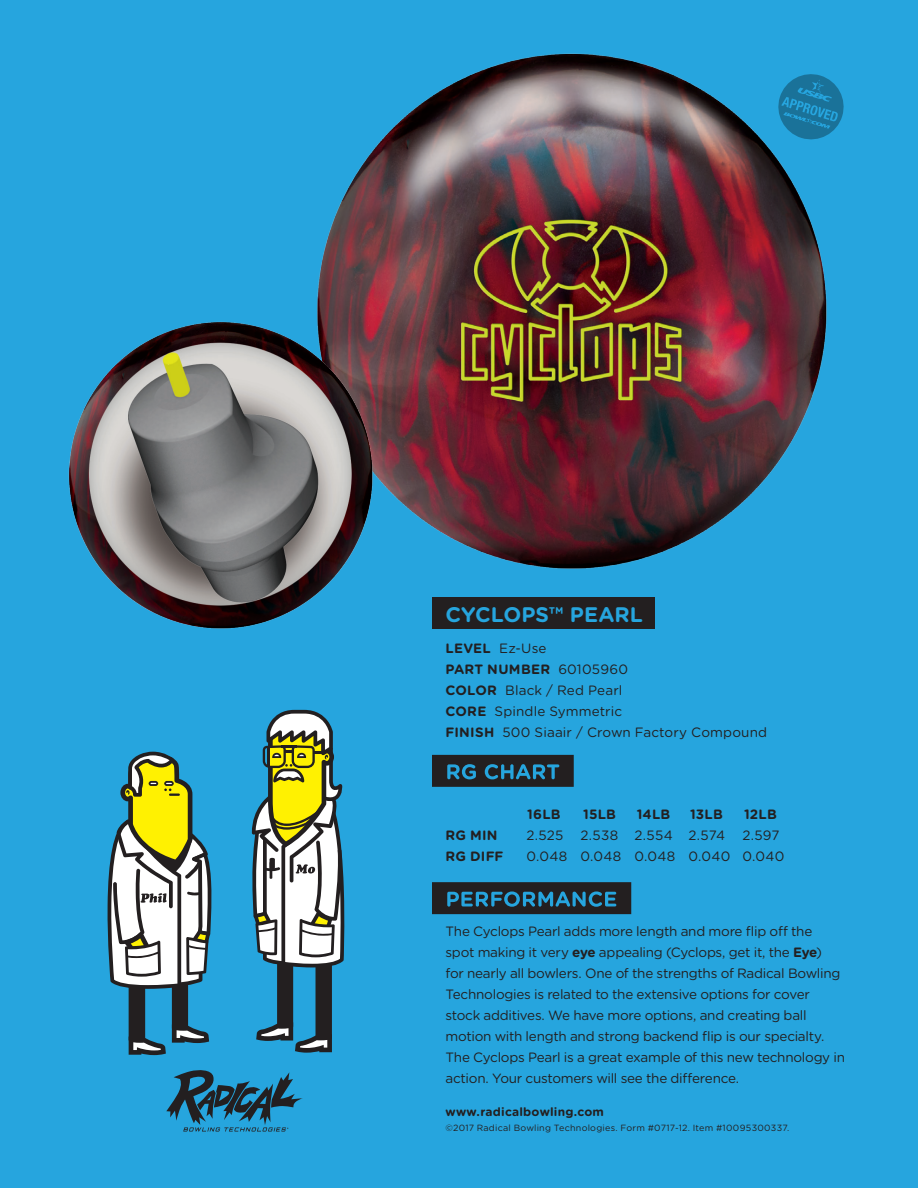
<style>
.page{position:relative;width:918px;height:1188px;background:#26a5de}
.page>*{position:absolute;margin:0;border:0;box-sizing:border-box;transform-origin:0 0}
.Ball_Poster_Specific{font:700 21.15px "Gotham Rounded";letter-spacing:.005em;color:#26a5de}
.Ball_Poster_Specific-2{font:13.5px/21px "Gotham Rounded";letter-spacing:-.02em;color:#231f20}
.Ball_Poster_Specific-3{font:13.5px "Gotham Rounded";letter-spacing:.01em;color:#231f20}
.Ball_Poster_Specific-4{font:700 13.5px "Gotham Rounded";letter-spacing:.015em;color:#231f20}
.Ball_Poster_Specific-5{font:13.5px "Gotham Rounded";letter-spacing:.02em;color:#231f20}
.t1{font:700 12px "Gotham Rounded";letter-spacing:.02em;color:#231f20}
.t2{font:9px "Gotham Rounded";letter-spacing:.025em;color:#231f20}
.s1{font-weight:700}
.s2{font-weight:400}
</style>
<div class="page">
<img style="left:317px;top:53px;width:510px;height:516px">
<div style="left:432px;top:597px;width:223px;height:32px;background:#231f20"></div>
<svg style="left:432px;top:755px;width:142px;height:32px;background:#233540"></svg>
<svg style="left:432px;top:882px;width:199px;height:32px;background:#233945"></svg>
<img style="left:68px;top:312px;width:325px;height:317px">
<svg style="left:777px;top:73px;width:67px;height:68px"></svg>
<svg style="left:107px;top:751px;width:105px;height:304px"></svg>
<svg style="left:252px;top:710px;width:93px;height:343px"></svg>
<svg style="left:166px;top:1070px;width:137px;height:62px"></svg>
<p class="Ball_Poster_Specific" style="left:446px;top:599px;width:199px">CYCLOPS™ PEARL</p>
<p class="Ball_Poster_Specific-2" style="left:446px;top:637px;width:102px"><span class="s1">LEVEL</span> Ez-Use</p>
<p class="Ball_Poster_Specific-4" style="left:446px;top:659px;width:184px">PART NUMBER <span class="s2">60105960</span></p>
<p class="Ball_Poster_Specific-3" style="left:446px;top:681px;width:179px"><span class="s1">COLOR</span> Black / Red Pearl</p>
<p class="Ball_Poster_Specific-3" style="left:446px;top:702px;width:178px"><span class="s1">CORE</span> Spindle Symmetric</p>
<p class="Ball_Poster_Specific-3" style="left:446px;top:723px;width:323px"><span class="s1">FINISH</span> 500 Siaair / Crown Factory Compound</p>
<p class="Ball_Poster_Specific-4" style="left:527px;top:804px;width:35px">16LB</p>
<p class="Ball_Poster_Specific-4" style="left:583px;top:804px;width:34px">15LB</p>
<p class="Ball_Poster_Specific-4" style="left:637px;top:804px;width:35px">14LB</p>
<p class="Ball_Poster_Specific-4" style="left:690px;top:804px;width:34px">13LB</p>
<p class="Ball_Poster_Specific-4" style="left:744px;top:804px;width:34px">12LB</p>
<p class="Ball_Poster_Specific-4" style="left:446px;top:826px;width:54px">RG MIN</p>
<p class="Ball_Poster_Specific-2" style="left:526px;top:824px;width:38px">2.525</p>
<p class="Ball_Poster_Specific-5" style="left:580px;top:826px;width:146px">2.538 2.554 2.574</p>
<p class="Ball_Poster_Specific-2" style="left:742px;top:824px;width:38px">2.597</p>
<p class="Ball_Poster_Specific-4" style="left:446px;top:847px;width:60px">RG DIFF</p>
<p class="Ball_Poster_Specific-5" style="left:526px;top:847px;width:259px">0.048 0.048 0.048 0.040 0.040</p>
<p class="Ball_Poster_Specific-2" style="left:446px;top:920px;width:401px">The Cyclops Pearl adds more length and more flip off the<br>spot making it very <span class="s1">eye</span> appealing (Cyclops, get it, the <span class="s1">Eye</span>)<br>for nearly all bowlers. One of the strengths of Radical Bowling Technologies is related to the extensive options for cover stock additives. We have more options, and creating ball motion with length and strong backend flip is our specialty.<br>The Cyclops Pearl is a great example of this new technology in action. Your customers will see the difference.</p>
<p class="t1" style="left:446px;top:1103px;width:160px">www.radicalbowling.com</p>
<p class="t2" style="left:446px;top:1122px;width:346px">©2017 Radical Bowling Technologies. Form #0717-12. Item #10095300337.</p>
</div>
